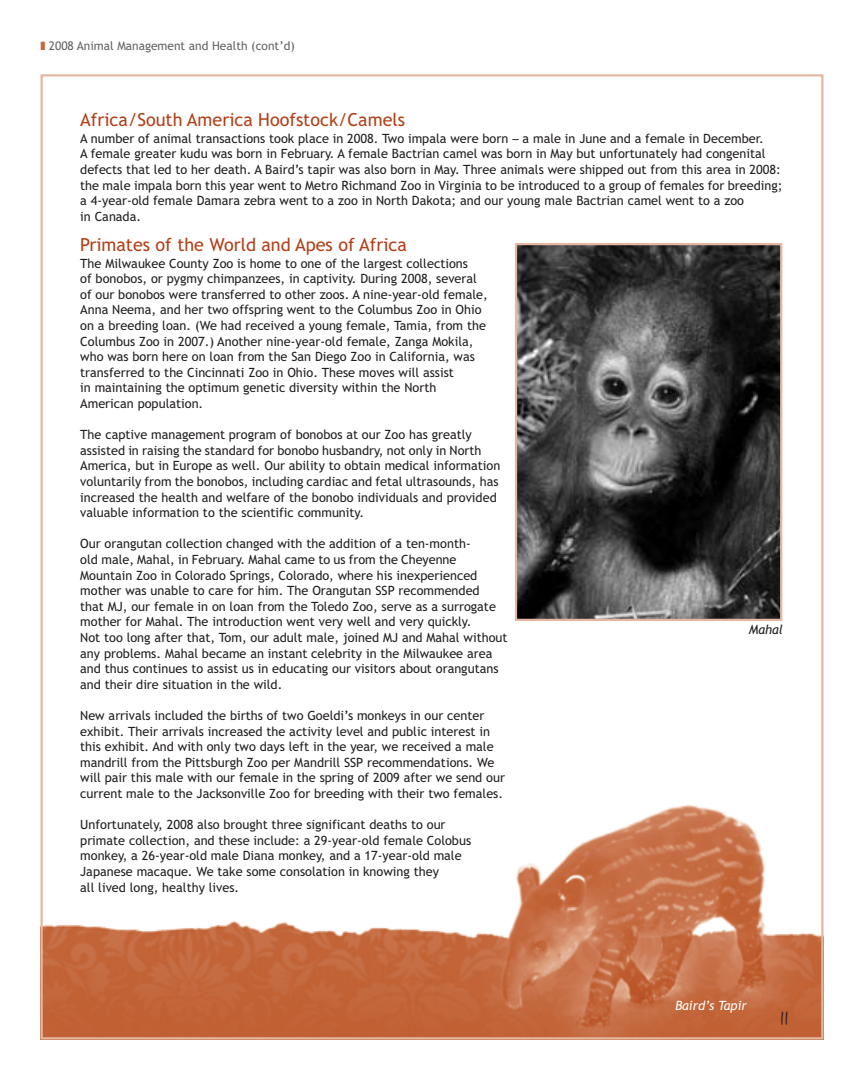
<style>
.page{position:relative;width:864px;height:1080px;background:#fff}
.page>*{position:absolute;margin:0;border:0;box-sizing:border-box;transform-origin:0 0}
.t1{font:18px "Trebuchet MS";color:#b24119}
.t2{font:18px "FG Rebecca Script";color:#231f20}
.t3{font:12.75px/15.6px "Trebuchet MS";color:#231f20}
.t4{font:italic 12.75px "Trebuchet MS";color:#fff}
.t5{font:italic 12.75px "Trebuchet MS";color:#231f20}
.t6{font:12px "Trebuchet MS";color:#636466}
.s1{color:#c36941}
.s2{font-family:"Univers"}
</style>
<div class="page">
<img style="left:43px;top:804px;width:778px;height:233px">
<img style="left:518px;top:246px;width:261px;height:372px">
<div style="left:515px;top:243px;width:267px;height:378px;border:2px solid #e4b8a0"></div>
<p class="t6" style="left:40px;top:42px;width:256px"><span class="s1">❚</span> 2008 Animal Management and Health (cont’d)</p>
<h1 class="t1" style="left:80px;top:113px;width:326px">Africa/South America Hoofstock/Camels</h1>
<p class="t3" style="left:80px;top:132px;width:704px">A number of animal transactions took place in 2008. Two impala were born <span class="s2">–</span> a male in June and a female in December.<br>A female greater kudu was born in February. A female Bactrian camel was born in May but unfortunately had congenital defects that led to her death. A Baird’s tapir was also born in May. Three animals were shipped out from this area in 2008: the male impala born this year went to Metro Richmand Zoo in Virginia to be introduced to a group of females for breeding; a 4-year-old female Damara zebra went to a zoo in North Dakota; and our young male Bactrian camel went to a zoo<br>in Canada.</p>
<h1 class="t1" style="left:80px;top:237px;width:328px">Primates of the World and Apes of Africa</h1>
<p class="t3" style="left:80px;top:256px;width:409px">The Milwaukee County Zoo is home to one of the largest collections<br>of bonobos, or pygmy chimpanzees, in captivity. During 2008, several of our bonobos were transferred to other zoos. A nine-year-old female, Anna Neema, and her two offspring went to the Columbus Zoo in Ohio on a breeding loan. (We had received a young female, Tamia, from the Columbus Zoo in 2007.) Another nine-year-old female, Zanga Mokila, who was born here on loan from the San Diego Zoo in California, was transferred to the Cincinnati Zoo in Ohio. These moves will assist<br>in maintaining the optimum genetic diversity within the North American population.</p>
<p class="t3" style="left:80px;top:428px;width:422px">The captive management program of bonobos at our Zoo has greatly assisted in raising the standard for bonobo husbandry, not only in North America, but in Europe as well. Our ability to obtain medical information voluntarily from the bonobos, including cardiac and fetal ultrasounds, has increased the health and welfare of the bonobo individuals and provided valuable information to the scientific community.</p>
<p class="t3" style="left:80px;top:537px;width:429px">Our orangutan collection changed with the addition of a ten-month-<br>old male, Mahal, in February. Mahal came to us from the Cheyenne Mountain Zoo in Colorado Springs, Colorado, where his inexperienced mother was unable to care for him. The Orangutan SSP recommended<br>that MJ, our female in on loan from the Toledo Zoo, serve as a surrogate mother for Mahal. The introduction went very well and very quickly.<br>Not too long after that, Tom, our adult male, joined MJ and Mahal without any problems. Mahal became an instant celebrity in the Milwaukee area and thus continues to assist us in educating our visitors about orangutans and their dire situation in the wild.</p>
<p class="t3" style="left:80px;top:709px;width:426px">New arrivals included the births of two Goeldi’s monkeys in our center exhibit. Their arrivals increased the activity level and public interest in this exhibit. And with only two days left in the year, we received a male mandrill from the Pittsburgh Zoo per Mandrill SSP recommendations. We will pair this male with our female in the spring of 2009 after we send our current male to the Jacksonville Zoo for breeding with their two females.</p>
<p class="t3" style="left:80px;top:818px;width:392px">Unfortunately, 2008 also brought three significant deaths to our primate collection, and these include: a 29-year-old female Colobus monkey, a 26-year-old male Diana monkey, and a 17-year-old male Japanese macaque. We take some consolation in knowing they<br>all lived long, healthy lives.</p>
<p class="t5" style="left:749px;top:624px;width:36px">Mahal</p>
<p class="t4" style="left:675px;top:1000px;width:73px">Baird’s Tapir</p>
<h1 class="t2" style="left:780px;top:1008px;width:10px">11</h1>
</div>
